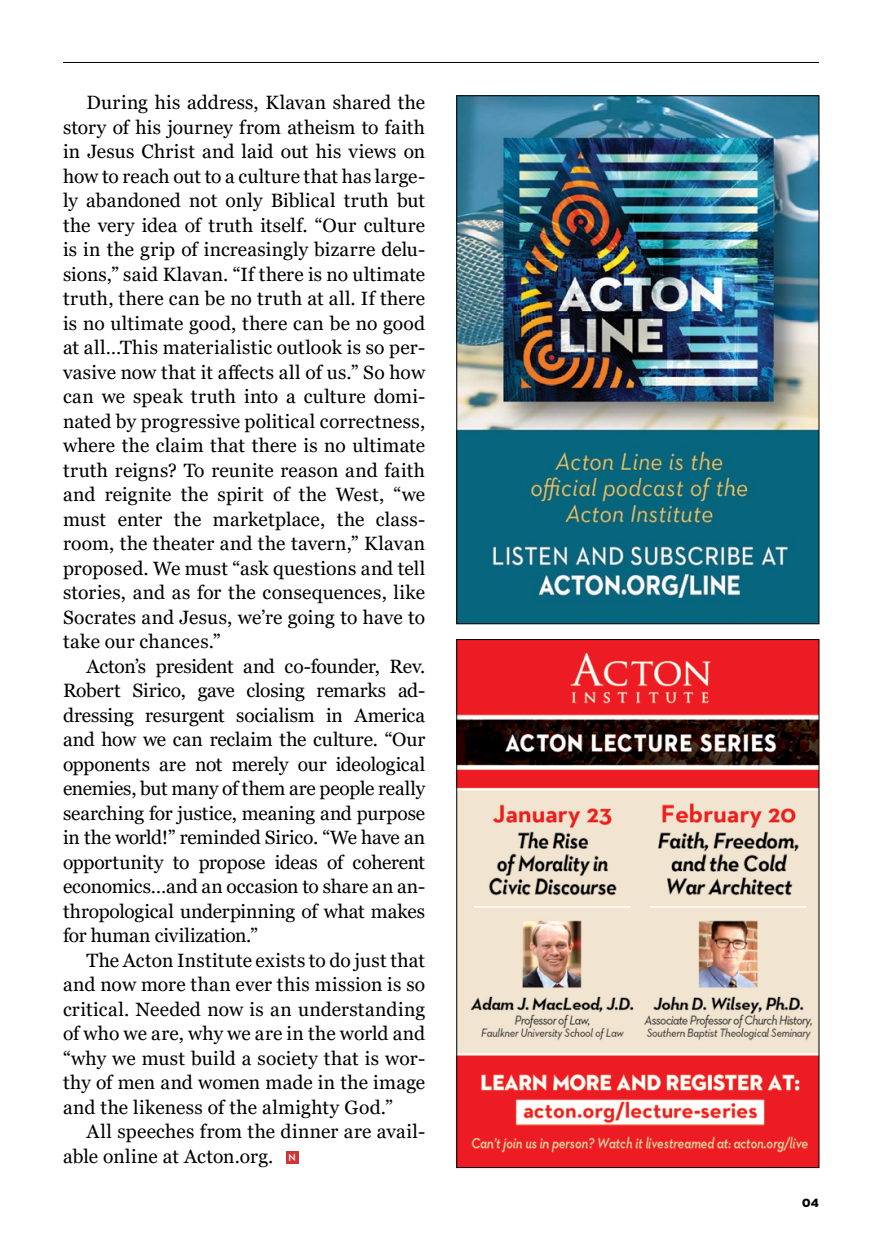
<style>
.page{position:relative;width:882px;height:1260px;background:#fff}
.page>*{position:absolute;margin:0;border:0;box-sizing:border-box;transform-origin:0 0}
.t1{font:19.25px/24.5px "Georgia Pro";letter-spacing:.005em;color:#000;text-align:justify}
.t2{font:12.25px "Neutraface 2 Display Titling";color:#000}
.t3{font:700 10.5px "Neutraface Display";color:#fff}
</style>
<div class="page">
<img style="left:459px;top:98px;width:358px;height:524px">
<img style="left:459px;top:641px;width:358px;height:525px">
<div style="left:286px;top:1151px;width:12px;height:12px;background:#ce3438"></div>
<hr style="left:63px;top:62px;width:756px;height:1px;background:#000">
<p class="t1" style="left:63px;top:91px;width:364px;text-indent:24px">During his address, Klavan shared the story of his journey from atheism to faith in Jesus Christ and laid out his views on how to reach out to a culture that has large&shy;ly abandoned not only Biblical truth but the very idea of truth itself. “Our culture is in the grip of increasingly bizarre delu&shy;sions,” said Klavan. “If there is no ultimate truth, there can be no truth at all. If there is no ultimate good, there can be no good at all…This materialistic outlook is so per&shy;vasive now that it affects all of us.” So how can we speak truth into a culture domi&shy;nated by progressive political correctness, where the claim that there is no ultimate truth reigns? To reunite reason and faith and reignite the spirit of the West, “we must enter the marketplace, the class&shy;room, the theater and the tavern,” Klavan proposed. We must “ask questions and tell stories, and as for the consequences, like Socrates and Jesus, we’re going to have to take our chances.”</p>
<p class="t1" style="left:63px;top:655px;width:364px;text-indent:24px">Acton’s president and co-founder, Rev.<br>Robert Sirico, gave closing remarks ad&shy;dressing resurgent socialism in America and how we can reclaim the culture. “Our opponents are not merely our ideological enemies, but many of them are people really searching for justice, meaning and purpose in the world!” reminded Sirico. “We have an opportunity to propose ideas of coherent economics…and an occasion to share an an&shy;thropological underpinning of what makes for human civilization.”</p>
<p class="t1" style="left:63px;top:949px;width:364px;text-indent:24px">The Acton Institute exists to do just that and now more than ever this mission is so critical. Needed now is an understanding of who we are, why we are in the world and “why we must build a society that is wor&shy;thy of men and women made in the image and the likeness of the almighty God.”</p>
<p class="t1" style="left:63px;top:1120px;width:364px;text-indent:24px">All speeches from the dinner are avail&shy;able online at Acton.org.</p>
<p class="t3" style="left:288px;top:1151px;width:9px">N</p>
<p class="t2" style="left:802px;top:1195px;width:18px">04</p>
</div>
